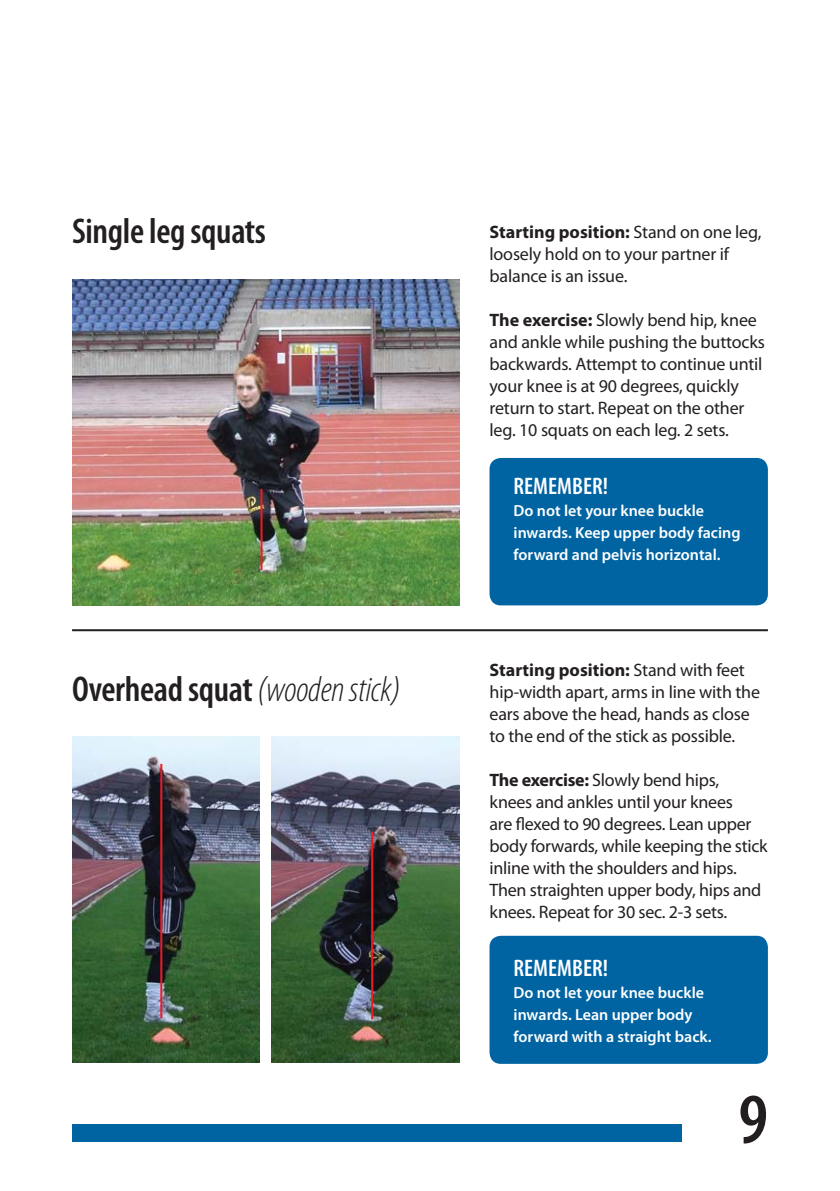
<style>
.page{position:relative;width:840px;height:1191px;background:#fff}
.page>*{position:absolute;margin:0;border:0;box-sizing:border-box;transform-origin:0 0}
.t1{font:600 condensed 72px "Myriad Pro";color:#231f20}
.t2{font:600 condensed 36px "Myriad Pro";letter-spacing:-.01em;color:#231f20}
.t3{font:600 condensed 24px "Myriad Pro";color:#fff}
.t4{font:18px/22px "Myriad Pro";letter-spacing:-.01em;color:#231f20}
.t5{font:600 16px/22px "Myriad Pro";color:#fff}
.s1{font-weight:300;font-style:italic}
.s2{font-weight:700}
</style>
<div class="page">
<div style="left:72px;top:1124px;width:609px;height:18px;background:#0064a3"></div>
<img style="left:72px;top:279px;width:387px;height:326px">
<div style="left:489px;top:458px;width:278px;height:147px;background:#0064a3;border-radius:11px"></div>
<div style="left:489px;top:935px;width:278px;height:128px;background:#0064a3;border-radius:11px"></div>
<hr style="left:72px;top:629px;width:695px;height:2px;background:#231f20">
<img style="left:72px;top:736px;width:188px;height:326px">
<img style="left:272px;top:736px;width:187px;height:326px">
<hr style="left:260px;top:489px;width:2px;height:81px;background:#ed1c24">
<hr style="left:160px;top:764px;width:2px;height:254px;background:#ed1c24">
<hr style="left:371px;top:831px;width:2px;height:188px;background:#ed1c24">
<h2 class="t2" style="left:72px;top:217px;width:195px">Single leg squats</h2>
<h2 class="t2" style="left:72px;top:675px;width:329px">Overhead squat <span class="s1">(wooden stick)</span></h2>
<p class="t4" style="left:489px;top:222px;width:273px"><span class="s2">Starting position:</span> Stand on one leg, loosely hold on to your partner if balance is an issue.</p>
<p class="t4" style="left:489px;top:310px;width:276px"><span class="s2">The exercise:</span> Slowly bend hip, knee and ankle while pushing the buttocks backwards. Attempt to continue until your knee is at 90 degrees, quickly return to start. Repeat on the other leg. 10 squats on each leg. 2 sets.</p>
<h3 class="t3" style="left:513px;top:477px;width:96px">REMEMBER!</h3>
<p class="t5" style="left:513px;top:501px;width:228px">Do not let your knee buckle inwards. Keep upper body facing forward and pelvis horizontal.</p>
<p class="t4" style="left:489px;top:661px;width:272px"><span class="s2">Starting position:</span> Stand with feet hip-width apart, arms in line with the ears above the head, hands as close to the end of the stick as possible.</p>
<p class="t4" style="left:489px;top:771px;width:279px"><span class="s2">The exercise:</span> Slowly bend hips,<br>knees and ankles until your knees<br>are flexed to 90 degrees. Lean upper body forwards, while keeping the stick inline with the shoulders and hips.<br>Then straighten upper body, hips and knees. Repeat for 30 sec. 2-3 sets.</p>
<h3 class="t3" style="left:513px;top:958px;width:96px">REMEMBER!</h3>
<p class="t5" style="left:513px;top:982px;width:199px">Do not let your knee buckle inwards. Lean upper body forward with a straight back.</p>
<h1 class="t1" style="left:738px;top:1091px;width:31px">9</h1>
</div>
